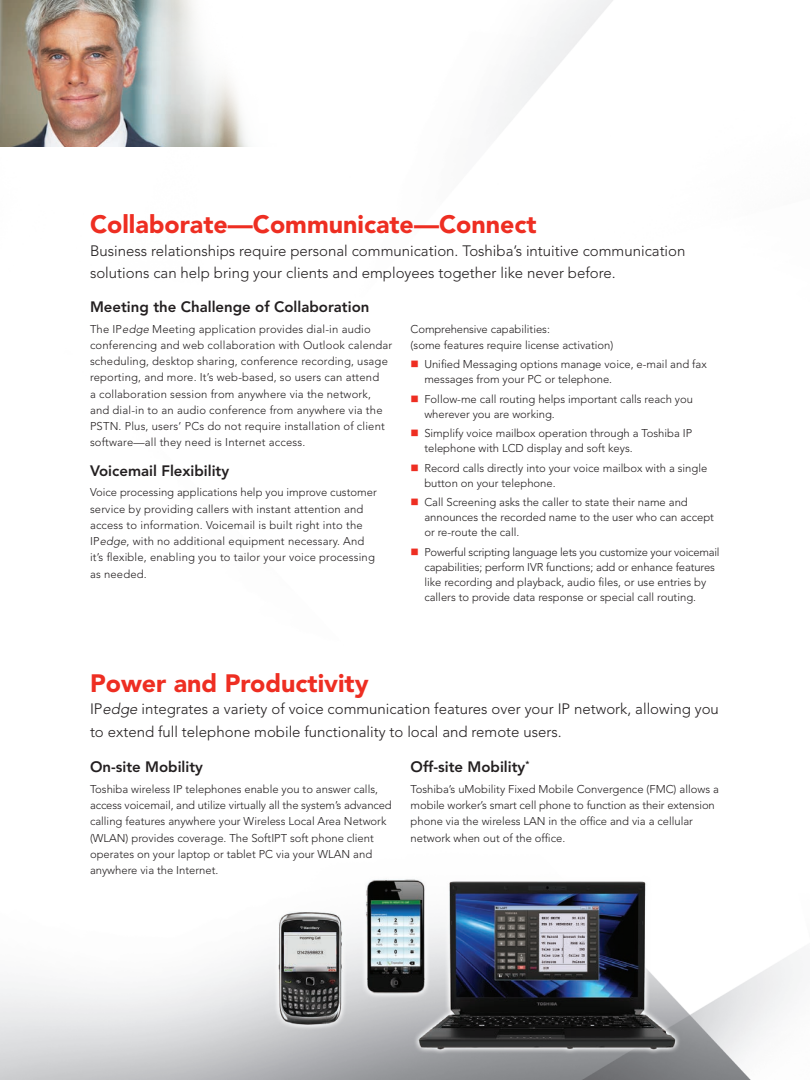
<style>
.page{position:relative;width:810px;height:1080px;background:#fff}
.page>*{position:absolute;margin:0;border:0;box-sizing:border-box;transform-origin:0 0}
.t1{font:900 25px "Avenir";color:#ee2e22}
.intro_copy_AH{font:300 15px/22.5px "Avenir";color:#231f20}
.t2{font:800 15px "Avenir";color:#231f20}
.body_copy_AH{font:300 11.25px/16.2px "Avenir";color:#231f20}
.bullets{font:300 11.25px/15px "Avenir";color:#231f20}
.first_bullet{font:300 11.25px/15px "Avenir";color:#231f20}
.s1{font-style:italic}
.s2{color:#ee2e22}
</style>
<div class="page">
<img style="left:0;top:0;width:803px;height:1080px">
<img style="left:231px;top:839px;width:458px;height:241px">
<img style="left:0;top:0;width:305px;height:146px">
<h1 class="t1" style="left:90px;top:210px;width:448px">Collaborate—Communicate—Connect</h1>
<p class="intro_copy_AH" style="left:90px;top:239px;width:597px">Business relationships require personal communication. Toshiba’s intuitive communication solutions can help bring your clients and employees together like never before.</p>
<h2 class="t2" style="left:90px;top:298px;width:281px">Meeting the Challenge of Collaboration</h2>
<p class="body_copy_AH" style="left:90px;top:321px;width:304px">The IP<span class="s1">edge</span> Meeting application provides dial-in audio conferencing and web collaboration with Outlook calendar scheduling, desktop sharing, conference recording, usage reporting, and more. It’s web-based, so users can attend<br>a collaboration session from anywhere via the network, and dial-in to an audio conference from anywhere via the PSTN. Plus, users’ PCs do not require installation of client software—all they need is Internet access.</p>
<h2 class="t2" style="left:90px;top:462px;width:141px">Voicemail Flexibility</h2>
<p class="body_copy_AH" style="left:90px;top:484px;width:288px">Voice processing applications help you improve customer service by providing callers with instant attention and access to information. Voicemail is built right into the IP<span class="s1">edge</span>, with no additional equipment necessary. And it’s flexible, enabling you to tailor your voice processing as needed.</p>
<p class="body_copy_AH" style="left:411px;top:321px;width:204px">Comprehensive capabilities:<br>(some features require license activation)</p>
<p class="first_bullet" style="left:424px;top:357px;width:284px;text-indent:-14px"><span class="s2">■</span> Unified Messaging options manage voice, e-mail and fax messages from your PC or telephone.</p>
<p class="bullets" style="left:424px;top:391px;width:270px;text-indent:-14px"><span class="s2">■</span> Follow-me call routing helps important calls reach you wherever you are working.</p>
<p class="bullets" style="left:424px;top:426px;width:269px;text-indent:-14px"><span class="s2">■</span> Simplify voice mailbox operation through a Toshiba IP telephone with LCD display and soft keys.</p>
<p class="bullets" style="left:424px;top:460px;width:285px;text-indent:-14px"><span class="s2">■</span> Record calls directly into your voice mailbox with a single button on your telephone.</p>
<p class="bullets" style="left:424px;top:495px;width:291px;text-indent:-14px"><span class="s2">■</span> Call Screening asks the caller to state their name and announces the recorded name to the user who can accept or re-route the call.</p>
<p class="bullets" style="left:424px;top:544px;width:297px;text-indent:-14px"><span class="s2">■</span> Powerful scripting language lets you customize your voicemail capabilities; perform IVR functions; add or enhance features like recording and playback, audio files, or use entries by callers to provide data response or special call routing.</p>
<h1 class="t1" style="left:90px;top:668px;width:280px">Power and Productivity</h1>
<p class="intro_copy_AH" style="left:90px;top:698px;width:630px">IP<span class="s1">edge</span> integrates a variety of voice communication features over your IP network, allowing you to extend full telephone mobile functionality to local and remote users.</p>
<h2 class="t2" style="left:90px;top:758px;width:115px">On-site Mobility</h2>
<p class="body_copy_AH" style="left:90px;top:781px;width:303px">Toshiba wireless IP telephones enable you to answer calls, access voicemail, and utilize virtually all the system’s advanced calling features anywhere your Wireless Local Area Network (WLAN) provides coverage. The SoftIPT soft phone client operates on your laptop or tablet PC via your WLAN and anywhere via the Internet.</p>
<h2 class="t2" style="left:411px;top:758px;width:120px">Off-site Mobility<sup>*</sup></h2>
<p class="body_copy_AH" style="left:411px;top:781px;width:310px">Toshiba’s uMobility Fixed Mobile Convergence (FMC) allows a mobile worker’s smart cell phone to function as their extension phone via the wireless LAN in the office and via a cellular network when out of the office.</p>
</div>
